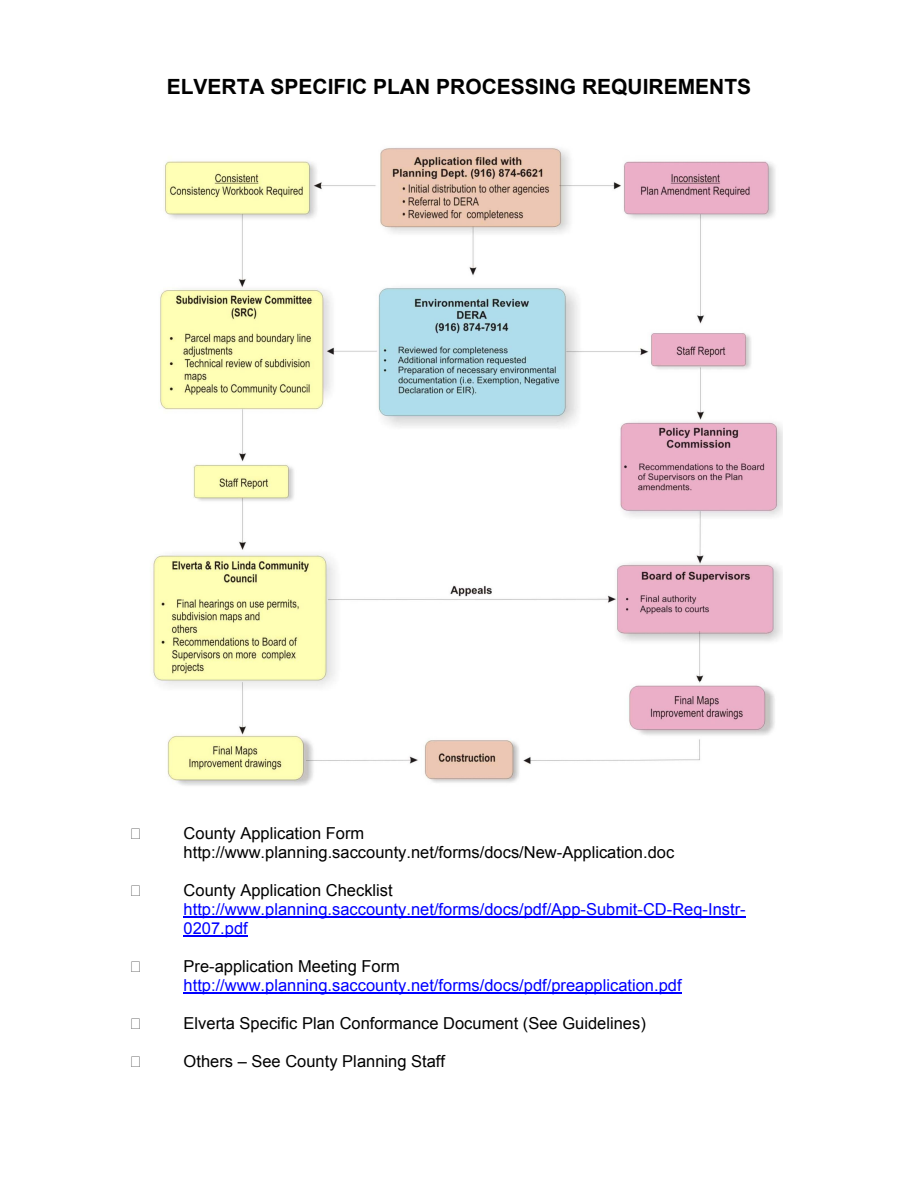
<style>
.page{position:relative;width:918px;height:1188px;background:#fff}
.page>*{position:absolute;margin:0;border:0;box-sizing:border-box;transform-origin:0 0}
.t1{font:700 21px "Arial";color:#000}
.t2{font:16.5px "Arial";color:#000}
.t3{font:16.5px/19px "Arial";color:#00f}
.t4{font:16.5px "Times New Roman";color:#000}
</style>
<div class="page">
<img style="left:153px;top:148px;width:630px;height:638px">
<hr style="left:184px;top:916px;width:562px;height:1px;background:#00f">
<hr style="left:184px;top:935px;width:64px;height:1px;background:#00f">
<hr style="left:184px;top:992px;width:498px;height:2px;background:#00f">
<p class="t1" style="left:167px;top:75px;width:586px">ELVERTA SPECIFIC PLAN PROCESSING REQUIREMENTS</p>
<p class="t4" style="left:130px;top:824px;width:14px">⁪</p>
<p class="t2" style="left:184px;top:824px;width:182px">County Application Form</p>
<p class="t2" style="left:184px;top:843px;width:492px">http://www.planning.saccounty.net/forms/docs/New-Application.doc</p>
<p class="t4" style="left:130px;top:881px;width:14px">⁪</p>
<p class="t2" style="left:184px;top:881px;width:211px">County Application Checklist</p>
<p class="t3" style="left:184px;top:899px;width:564px">http://www.planning.saccounty.net/forms/docs/pdf/App-Submit-CD-Req-Instr-<br>0207.pdf</p>
<p class="t4" style="left:130px;top:957px;width:14px">⁪</p>
<p class="t2" style="left:184px;top:957px;width:218px">Pre-application Meeting Form</p>
<p class="t3" style="left:184px;top:975px;width:500px">http://www.planning.saccounty.net/forms/docs/pdf/preapplication.pdf</p>
<p class="t4" style="left:130px;top:1014px;width:14px">⁪</p>
<p class="t2" style="left:184px;top:1014px;width:464px">Elverta Specific Plan Conformance Document (See Guidelines)</p>
<p class="t4" style="left:130px;top:1052px;width:14px">⁪</p>
<p class="t2" style="left:184px;top:1052px;width:263px">Others – See County Planning Staff</p>
</div>
